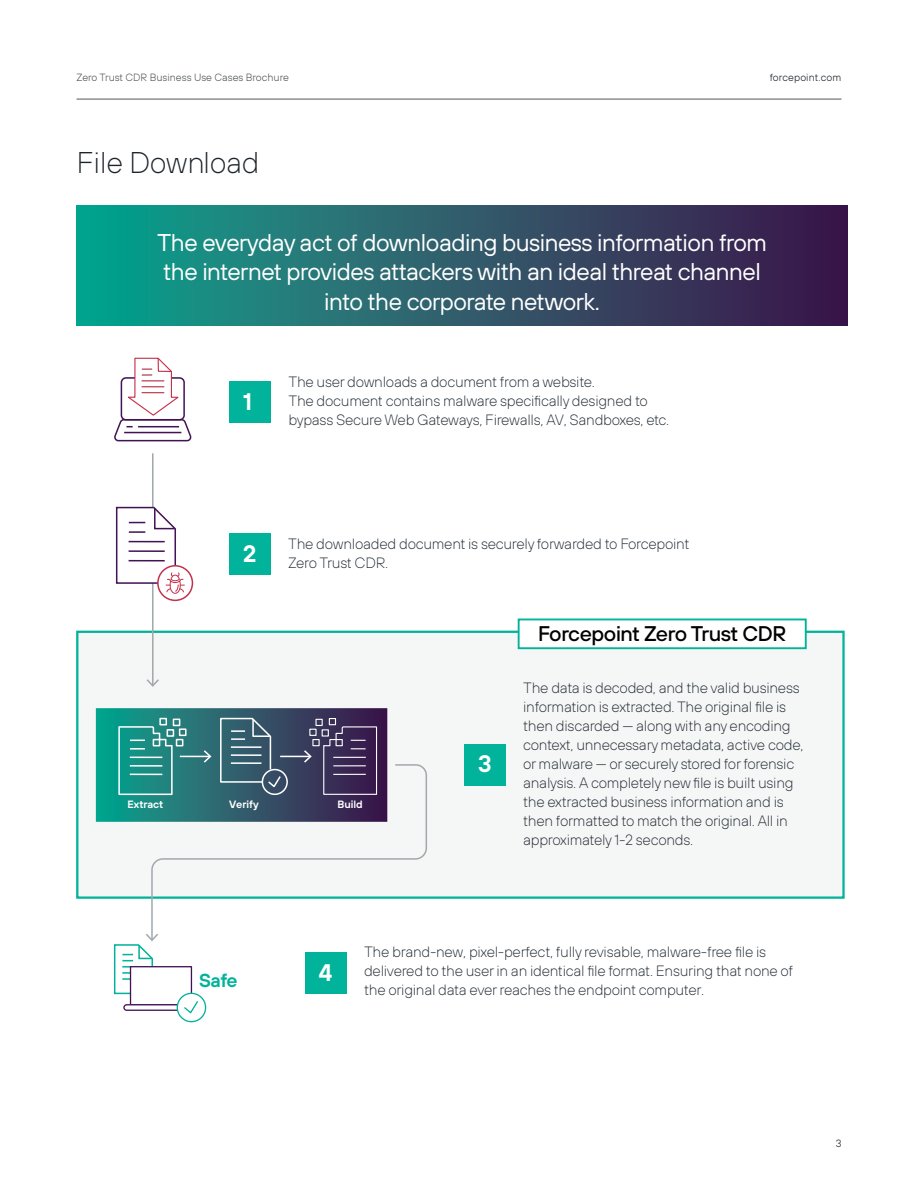
<style>
.page{position:relative;width:918px;height:1188px;background:#fff}
.page>*{position:absolute;margin:0;border:0;box-sizing:border-box;transform-origin:0 0}
.t1{font:200 30px "FP Sans";letter-spacing:-.015em;color:#1d252c}
.t2{font:24.3px/29.1px "FP Sans";letter-spacing:-.02em;color:#fff;text-align:center}
.t3{font:600 23.85px "FP Sans";color:#fff}
.t4{font:500 21.15px "FP Sans";letter-spacing:-.02em;color:#000}
.t5{font:600 18.9px "FP Sans";color:#00b39a}
.t6{font:200 15px/19px "FP Sans";letter-spacing:-.02em;color:#1b252d}
.t7{font:600 10.65px "FP Sans";color:#fff}
.t8{font:300 10.5px "FP Sans";color:#53575a}
.t9{font:300 10.5px "FP Sans";letter-spacing:.01em;color:#1d252c}
</style>
<div class="page">
<hr style="left:76px;top:99px;width:766px;height:1px;background:#53575a">
<div style="left:77px;top:632px;width:767px;height:266px;background:#f5f6f6"></div>
<div style="left:76px;top:631px;width:769px;height:268px;border:2px solid #00b39a"></div>
<svg style="left:76px;top:206px;width:772px;height:120px;background:#295c6b"></svg>
<svg style="left:96px;top:708px;width:291px;height:114px;background:#236d74"></svg>
<svg style="left:150px;top:763px;width:278px;height:171px"></svg>
<div style="left:305px;top:952px;width:41px;height:41px;background:#00b39a"></div>
<svg style="left:177px;top:993px;width:29px;height:29px"></svg>
<div style="left:177px;top:993px;width:29px;height:29px;border:1px solid #00b39a;border-radius:50%"></div>
<svg style="left:113px;top:934px;width:86px;height:81px"></svg>
<hr style="left:152px;top:453px;width:2px;height:232px;background:#a2a9ad">
<svg style="left:147px;top:679px;width:12px;height:8px"></svg>
<div style="left:464px;top:744px;width:42px;height:41px;background:#00b39a"></div>
<div style="left:229px;top:381px;width:42px;height:41px;background:#00b39a"></div>
<svg style="left:114px;top:357px;width:77px;height:85px"></svg>
<div style="left:157px;top:565px;width:36px;height:36px;border:2px solid #c5314b;border-radius:50%"></div>
<svg style="left:115px;top:506px;width:69px;height:88px"></svg>
<div style="left:229px;top:533px;width:41px;height:42px;background:#00b39a"></div>
<hr style="left:180px;top:756px;width:30px;height:1px;background:#fff">
<svg style="left:204px;top:750px;width:7px;height:13px"></svg>
<hr style="left:280px;top:756px;width:30px;height:1px;background:#fff">
<svg style="left:304px;top:750px;width:8px;height:13px"></svg>
<svg style="left:118px;top:725px;width:55px;height:71px;background:#3a9e95"></svg>
<div style="left:176px;top:739px;width:7px;height:7px;border:2px solid #fff"></div>
<div style="left:167px;top:729px;width:7px;height:8px;border:2px solid #fff"></div>
<div style="left:173px;top:719px;width:7px;height:7px;border:2px solid #fff"></div>
<div style="left:159px;top:718px;width:8px;height:7px;border:2px solid #fff"></div>
<div style="left:179px;top:728px;width:8px;height:8px;border:2px solid #fff"></div>
<div style="left:262px;top:769px;width:26px;height:26px;border:2px solid #fff;border-radius:50%"></div>
<svg style="left:219px;top:717px;width:63px;height:72px;background:#4d6e7d"></svg>
<svg style="left:323px;top:726px;width:55px;height:69px;background:#4e3d64"></svg>
<div style="left:312px;top:739px;width:8px;height:7px;border:1px solid #fff"></div>
<div style="left:322px;top:729px;width:7px;height:8px;border:1px solid #fff"></div>
<div style="left:315px;top:719px;width:8px;height:7px;border:1px solid #fff"></div>
<div style="left:329px;top:718px;width:7px;height:7px;border:1px solid #fff"></div>
<div style="left:309px;top:729px;width:8px;height:7px;border:1px solid #fff"></div>
<div style="left:519px;top:619px;width:287px;height:29px;background:#fff"></div>
<div style="left:518px;top:619px;width:289px;height:30px;border:2px solid #00b39a"></div>
<p class="t8" style="left:76px;top:71px;width:214px">Zero Trust CDR Business Use Cases Brochure</p>
<p class="t9" style="left:770px;top:71px;width:73px">forcepoint.com</p>
<h1 class="t1" style="left:76px;top:144px;width:185px">File Download</h1>
<h2 class="t2" style="left:157px;top:228px;width:611px">The everyday act of downloading business information from the internet provides attackers with an ideal threat channel into the corporate network.</h2>
<h3 class="t3" style="left:243px;top:386px;width:10px">1</h3>
<p class="t6" style="left:288px;top:372px;width:383px">The user downloads a document from a website.<br>The document contains malware specifically designed to bypass Secure Web Gateways, Firewalls, AV, Sandboxes, etc.</p>
<h3 class="t3" style="left:243px;top:538px;width:15px">2</h3>
<p class="t6" style="left:288px;top:534px;width:403px">The downloaded document is securely forwarded to Forcepoint<br>Zero Trust CDR.</p>
<p class="t7" style="left:128px;top:797px;width:37px">Extract</p>
<p class="t7" style="left:229px;top:797px;width:31px">Verify</p>
<p class="t7" style="left:337px;top:797px;width:27px">Build</p>
<h3 class="t3" style="left:478px;top:748px;width:15px">3</h3>
<h3 class="t4" style="left:538px;top:620px;width:250px">Forcepoint Zero Trust CDR</h3>
<p class="t6" style="left:523px;top:678px;width:282px">The data is decoded, and the valid business information is extracted. The original file is then discarded — along with any encoding context, unnecessary metadata, active code, or malware — or securely stored for forensic analysis. A completely new file is built using the extracted business information and is then formatted to match the original. All in approximately 1-2 seconds.</p>
<p class="t5" style="left:199px;top:968px;width:40px">Safe</p>
<h3 class="t3" style="left:319px;top:957px;width:15px">4</h3>
<p class="t6" style="left:364px;top:942px;width:431px">The brand-new, pixel-perfect, fully revisable, malware-free file is delivered to the user in an identical file format. Ensuring that none of the original data ever reaches the endpoint computer.</p>
<p class="t9" style="left:836px;top:1137px;width:7px">3</p>
</div>
